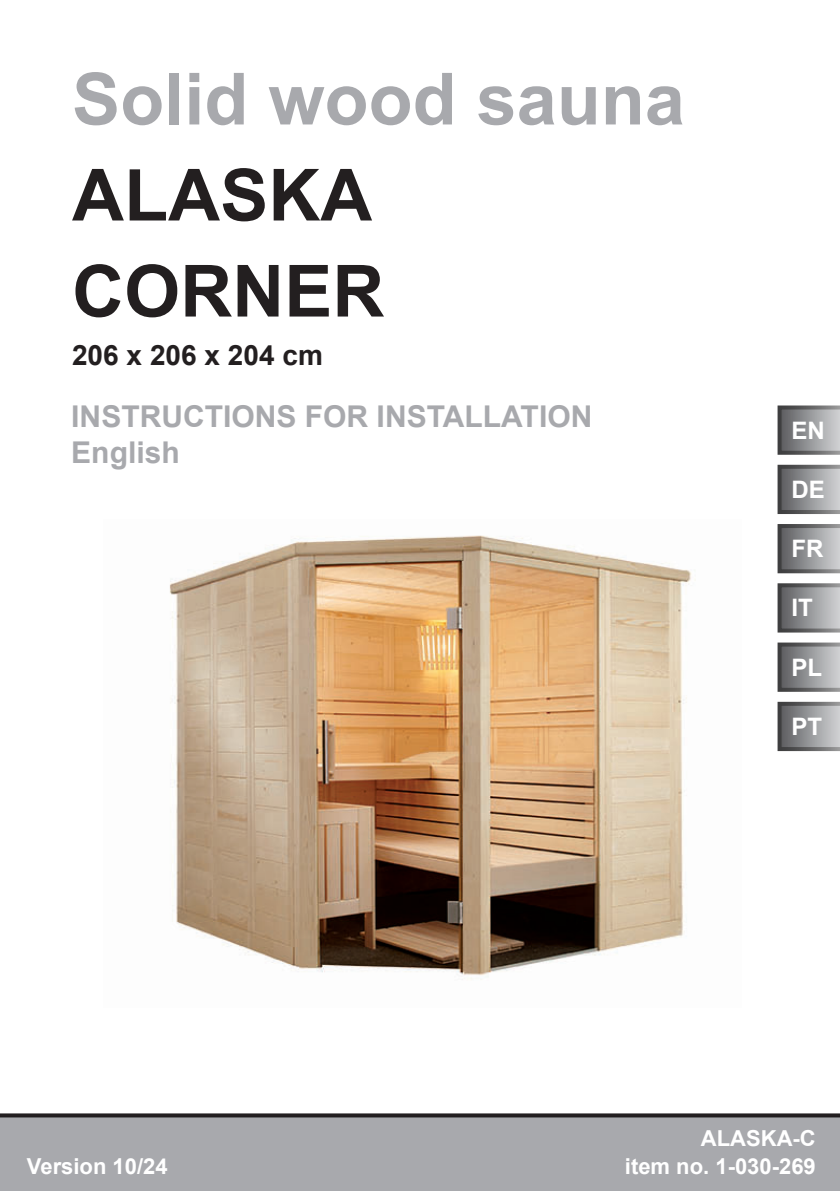
<style>
.page{position:relative;width:840px;height:1191px;background:#fff}
.page>*{position:absolute;margin:0;border:0;box-sizing:border-box;transform-origin:0 0}
.Titel{font:700 72px "Arial";color:#a8a9ad}
.Titel-2{font:700 72px "Arial";color:#231f20}
.t1{font:700 30px/36px "Arial";color:#a8a9ad}
.Titel-3{font:700 28px "Arial";color:#231f20}
.t2{font:700 24px "Arial";color:#fff}
.t3{font:700 22px "Arial";color:#fff}
</style>
<div class="page">
<div style="left:0;top:1117px;width:839px;height:74px;background:#a8a9ad"></div>
<svg style="left:0;top:1113px;width:839px;height:4px;background:#3a3637"></svg>
<svg style="left:777px;top:405px;width:62px;height:50px;background:#8c8d8f"></svg>
<svg style="left:777px;top:465px;width:62px;height:49px;background:#8b8c8e"></svg>
<svg style="left:777px;top:524px;width:62px;height:49px;background:#8b8c8e"></svg>
<svg style="left:777px;top:583px;width:62px;height:49px;background:#8c8c8f"></svg>
<svg style="left:777px;top:642px;width:62px;height:50px;background:#8c8d8f"></svg>
<svg style="left:777px;top:702px;width:62px;height:49px;background:#8b8c8e"></svg>
<img style="left:169px;top:535px;width:527px;height:445px">
<p class="Titel" style="left:72px;top:48px;width:614px">Solid wood sauna</p>
<p class="Titel-2" style="left:72px;top:144px;width:301px">ALASKA</p>
<p class="Titel-2" style="left:72px;top:240px;width:313px">CORNER</p>
<p class="Titel-3" style="left:72px;top:335px;width:252px">206 x 206 x 204 cm</p>
<h2 class="t1" style="left:71px;top:399px;width:522px">INSTRUCTIONS FOR INSTALLATION<br>English</h2>
<p class="t2" style="left:791px;top:413px;width:35px">EN</p>
<p class="t2" style="left:791px;top:472px;width:35px">DE</p>
<p class="t2" style="left:791px;top:531px;width:34px">FR</p>
<p class="t2" style="left:791px;top:591px;width:23px">IT</p>
<p class="t2" style="left:791px;top:650px;width:32px">PL</p>
<p class="t2" style="left:791px;top:709px;width:32px">PT</p>
<p class="t3" style="left:700px;top:1122px;width:116px">ALASKA-C</p>
<p class="t3" style="left:27px;top:1150px;width:142px">Version 10/24</p>
<p class="t3" style="left:624px;top:1150px;width:192px">item no. 1-030-269</p>
</div>
